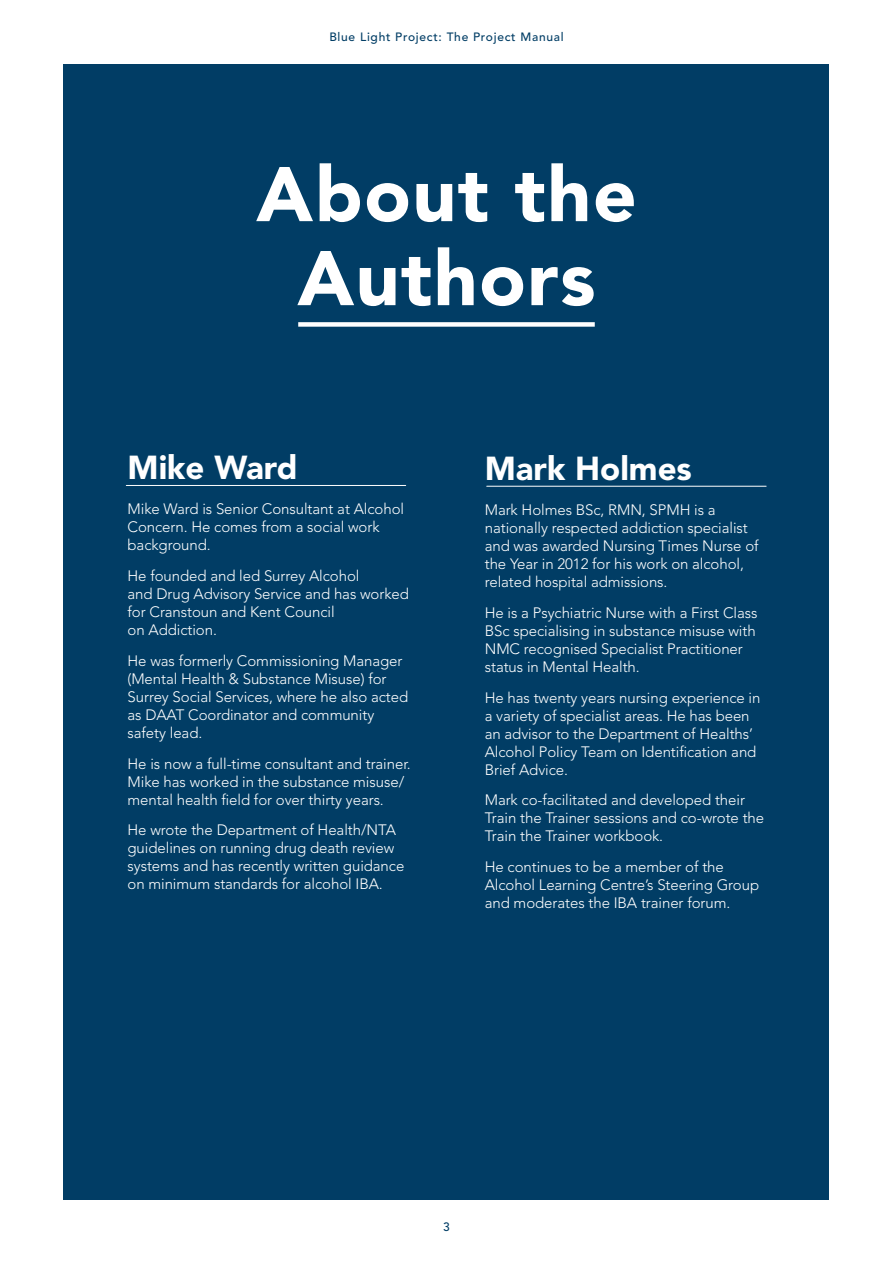
<style>
.page{position:relative;width:893px;height:1263px;background:#fff}
.page>*{position:absolute;margin:0;border:0;box-sizing:border-box;transform-origin:0 0}
.t1{font:900 76.5px/84px "Avenir";letter-spacing:.02em;color:#fff;text-align:center}
.t2{font:900 33px "Avenir";color:#fff}
.t3{font:300 15px/18px "Avenir";letter-spacing:-.005em;color:#fff}
.t4{font:500 12px "Avenir";letter-spacing:.06em;color:#013d65}
</style>
<div class="page">
<div style="left:64px;top:64px;width:765px;height:1135px;background:#013d65"></div>
<div style="left:298px;top:322px;width:297px;height:5px;background:#fff"></div>
<hr style="left:126px;top:485px;width:280px;height:1px;background:#fff">
<hr style="left:487px;top:486px;width:279px;height:1px;background:#fff">
<p class="t4" style="left:329px;top:30px;width:236px">Blue Light Project: The Project Manual</p>
<h1 class="t1" style="left:256px;top:152px;width:382px">About the<br>Authors</h1>
<h2 class="t2" style="left:128px;top:448px;width:171px">Mike Ward</h2>
<p class="t3" style="left:128px;top:500px;width:278px">Mike Ward is Senior Consultant at Alcohol<br>Concern. He comes from a social work background.</p>
<p class="t3" style="left:128px;top:567px;width:283px">He founded and led Surrey Alcohol<br>and Drug Advisory Service and has worked for Cranstoun and Kent Council<br>on Addiction.</p>
<p class="t3" style="left:128px;top:652px;width:282px">He was formerly Commissioning Manager (Mental Health &amp; Substance Misuse) for Surrey Social Services, where he also acted as DAAT Coordinator and community safety lead.</p>
<p class="t3" style="left:128px;top:754px;width:285px">He is now a full-time consultant and trainer.<br>Mike has worked in the substance misuse/ mental health field for over thirty years.</p>
<p class="t3" style="left:128px;top:821px;width:278px">He wrote the Department of Health/NTA guidelines on running drug death review systems and has recently written guidance on minimum standards for alcohol IBA.</p>
<h2 class="t2" style="left:485px;top:449px;width:209px">Mark Holmes</h2>
<p class="t3" style="left:485px;top:501px;width:275px">Mark Holmes BSc, RMN, SPMH is a nationally respected addiction specialist and was awarded Nursing Times Nurse of the Year in 2012 for his work on alcohol, related hospital admissions.</p>
<p class="t3" style="left:485px;top:604px;width:274px">He is a Psychiatric Nurse with a First Class BSc specialising in substance misuse with NMC recognised Specialist Practitioner status in Mental Health.</p>
<p class="t3" style="left:485px;top:688px;width:277px">He has twenty years nursing experience in a variety of specialist areas. He has been an advisor to the Department of Healths’ Alcohol Policy Team on Identification and Brief Advice.</p>
<p class="t3" style="left:485px;top:791px;width:281px">Mark co-facilitated and developed their<br>Train the Trainer sessions and co-wrote the<br>Train the Trainer workbook.</p>
<p class="t3" style="left:485px;top:858px;width:276px">He continues to be a member of the<br>Alcohol Learning Centre’s Steering Group and moderates the IBA trainer forum.</p>
<p class="t4" style="left:443px;top:1220px;width:8px">3</p>
</div>
